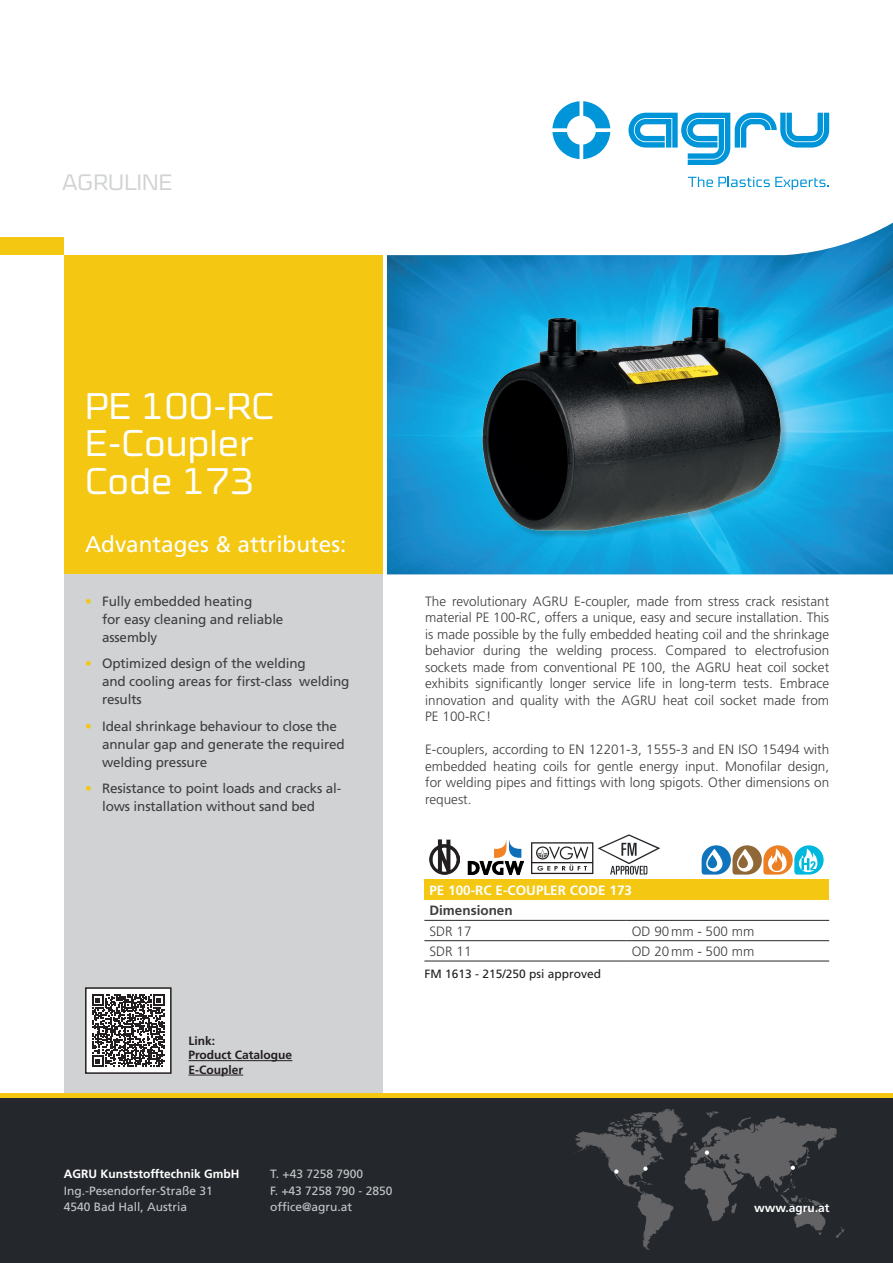
<style>
.page{position:relative;width:893px;height:1263px;background:#fff}
.page>*{position:absolute;margin:0;border:0;box-sizing:border-box;transform-origin:0 0}
.t1{font:300 37.5px/37.5px "Cube Pro";color:#fff}
.t2{font:22.5px "Frutiger LT Std";color:#fff}
.t3{font:300 22.5px "Cube Pro";letter-spacing:.01em;color:#d1d2d4}
.t4{font:300 13.5px/16.5px "Frutiger LT Std";color:#3e3e3f;text-align:justify}
.t5{font:13.5px/18px "Frutiger LT Std";letter-spacing:-.01em;color:#3e3e3f}
.t6{font:700 13.5px "Frutiger LT Std";color:#fff}
.t7{font:700 13.5px "Frutiger LT Std";color:#3e3e3f}
.t8{font:12px/16.5px "Frutiger LT Std";color:#c7c8ca}
.t9{font:700 12px "Frutiger LT Std";color:#fff}
.t10{font:700 12px/14.4px "Frutiger LT Std";color:#231f20}
.t11{font:12px "Frutiger LT Std";color:#231f20}
.s1{color:#f3c712}
</style>
<div class="page">
<div style="left:0;top:1097px;width:893px;height:166px;background:#24282c"></div>
<svg style="left:575px;top:1109px;width:270px;height:141px"></svg>
<div style="left:64px;top:255px;width:319px;height:319px;background:#f3c712"></div>
<div style="left:0;top:237px;width:64px;height:18px;background:#f3c712"></div>
<div style="left:64px;top:574px;width:319px;height:519px;background:#d1d2d4"></div>
<hr style="left:0;top:1093px;width:893px;height:4px;background:#f3c712">
<svg style="left:552px;top:101px;width:58px;height:58px"></svg>
<svg style="left:628px;top:113px;width:201px;height:52px"></svg>
<svg style="left:688px;top:177px;width:141px;height:13px"></svg>
<img style="left:387px;top:255px;width:506px;height:319px">
<img style="left:454px;top:222px;width:439px;height:350px">
<div style="left:424px;top:880px;width:405px;height:20px;background:#f3c712"></div>
<hr style="left:424px;top:920px;width:203px;height:1px;background:#24282c">
<hr style="left:627px;top:920px;width:202px;height:1px;background:#24282c">
<hr style="left:424px;top:940px;width:203px;height:1px;background:#24282c">
<hr style="left:627px;top:940px;width:202px;height:1px;background:#24282c">
<hr style="left:424px;top:961px;width:203px;height:1px;background:#24282c">
<hr style="left:627px;top:961px;width:202px;height:1px;background:#24282c">
<img style="left:429px;top:840px;width:30px;height:34px">
<img style="left:467px;top:841px;width:56px;height:33px">
<svg style="left:531px;top:834px;width:129px;height:40px"></svg>
<svg style="left:702px;top:845px;width:122px;height:29px"></svg>
<hr style="left:189px;top:1060px;width:103px;height:1px;background:#231f20">
<hr style="left:189px;top:1075px;width:54px;height:1px;background:#231f20">
<div style="left:86px;top:988px;width:85px;height:85px;background:#fff"></div>
<svg style="left:92px;top:994px;width:72px;height:73px"></svg>
<div style="left:85px;top:987px;width:87px;height:87px;border:2px solid #231f20"></div>
<h2 class="t3" style="left:62px;top:170px;width:112px">AGRULINE</h2>
<h1 class="t1" style="left:85px;top:387px;width:190px">PE 100-RC<br>E-Coupler<br>Code 173</h1>
<h2 class="t2" style="left:85px;top:531px;width:263px">Advantages &amp; attributes:</h2>
<p class="t5" style="left:102px;top:592px;width:183px;text-indent:-17px"><span class="s1">•</span> Fully embedded heating<br>for easy cleaning and reliable assembly</p>
<p class="t5" style="left:102px;top:655px;width:249px;text-indent:-17px"><span class="s1">•</span> Optimized design of the welding<br>and cooling areas for first-class welding results</p>
<p class="t5" style="left:102px;top:717px;width:244px;text-indent:-17px"><span class="s1">•</span> Ideal shrinkage behaviour to close the annular gap and generate the required welding pressure</p>
<p class="t5" style="left:102px;top:780px;width:241px;text-indent:-17px"><span class="s1">•</span> Resistance to point loads and cracks al&shy;lows installation without sand bed</p>
<p class="t10" style="left:189px;top:1034px;width:105px">Link:<br>Product Catalogue<br>E-Coupler</p>
<p class="t4" style="left:425px;top:593px;width:405px">The revolutionary AGRU E-coupler, made from stress crack resistant material PE 100-RC, offers a unique, easy and secure installation. This is made possible by the fully embedded heating coil and the shrinkage behavior during the welding process. Compared to electrofusion sockets made from conventional PE 100, the AGRU heat coil socket exhibits significantly longer service life in long-term tests. Embrace innovation and quality with the AGRU heat coil socket made from PE 100-RC!</p>
<p class="t4" style="left:425px;top:741px;width:405px">E-couplers, according to EN 12201-3, 1555-3 and EN ISO 15494 with embedded heating coils for gentle energy input. Monofilar design, for welding pipes and fittings with long spigots. Other dimensions on request.</p>
<p class="t6" style="left:429px;top:882px;width:204px">PE 100-RC E-COUPLER CODE 173</p>
<p class="t7" style="left:429px;top:903px;width:85px">Dimensionen</p>
<p class="t4" style="left:429px;top:923px;width:44px">SDR 17</p>
<p class="t4" style="left:632px;top:923px;width:124px">OD 90mm - 500 mm</p>
<p class="t4" style="left:429px;top:943px;width:44px">SDR 11</p>
<p class="t4" style="left:632px;top:943px;width:124px">OD 20mm - 500 mm</p>
<p class="t11" style="left:424px;top:967px;width:178px">FM 1613 - 215/250 psi approved</p>
<p class="t9" style="left:64px;top:1167px;width:177px">AGRU Kunststofftechnik GmbH</p>
<p class="t8" style="left:64px;top:1182px;width:151px">Ing.-Pesendorfer-Straße 31<br>4540 Bad Hall, Austria</p>
<p class="t8" style="left:270px;top:1166px;width:124px">T. +43 7258 7900<br>F. +43 7258 790 - 2850 office@agru.at</p>
<p class="t9" style="left:754px;top:1200px;width:77px">www.agru.at</p>
</div>
